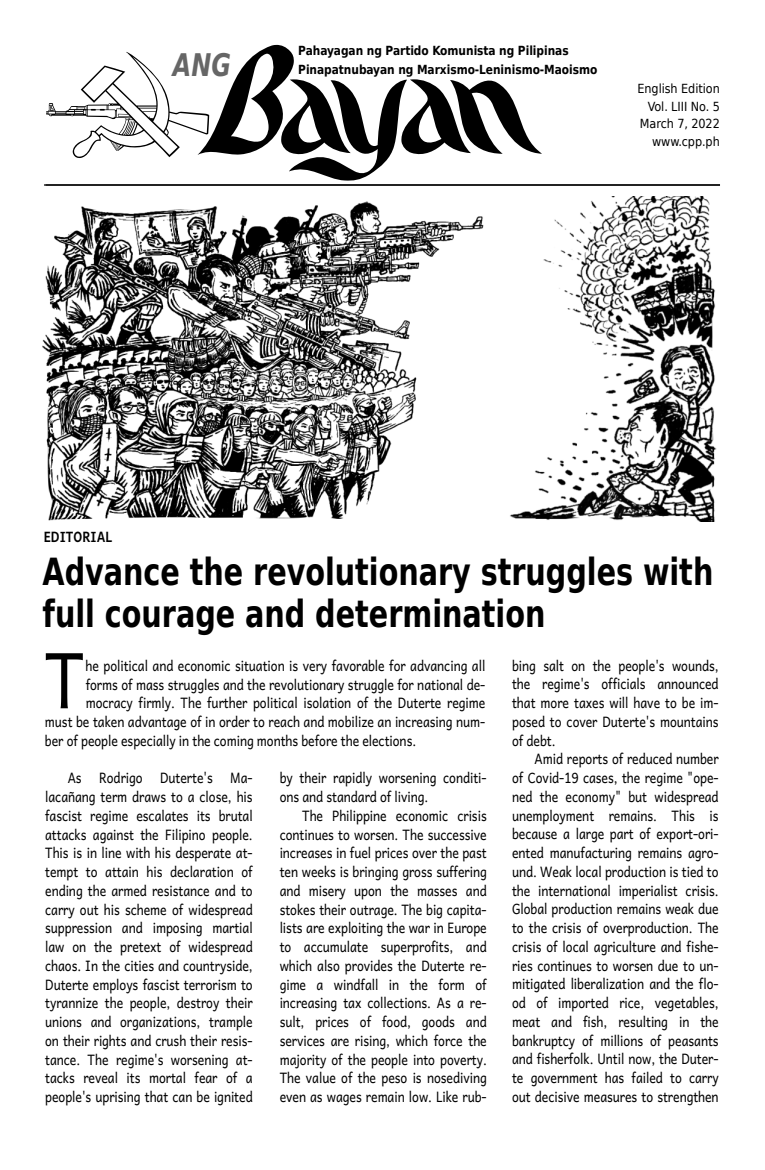
<style>
.page{position:relative;width:765px;height:1170px;background:#fff}
.page>*{position:absolute;margin:0;border:0;box-sizing:border-box;transform-origin:0 0}
.t1{font:77.25px "Andika New Basic";color:#000;scale:.85 1}
.t2{font:700 37.5px/42.5px "DejaVu Sans Condensed";color:#000;scale:.85 1}
.t3{font:italic 700 31.25px "DejaVu Sans Condensed";color:#666;scale:.85 1}
.t4{font:14.38px/18.8px "Andika New Basic";letter-spacing:-.005em;color:#000;text-align:justify;scale:.85 1}
.t5{font:700 14.38px "Andika New Basic";letter-spacing:-.005em;color:#000;scale:.85 1}
.t6{font:700 12.5px/18.8px "DejaVu Sans";letter-spacing:-.005em;color:#000;scale:.85 1}
.t7{font:12.5px/17.5px "DejaVu Sans";letter-spacing:-.005em;color:#000;text-align:right;scale:.9 1}
</style>
<div class="page">
<svg style="left:46px;top:52px;width:151px;height:106px"></svg>
<hr style="left:44px;top:184px;width:676px;height:2px;background:#000">
<svg style="left:197px;top:45px;width:345px;height:136px"></svg>
<img style="left:42px;top:197px;width:674px;height:325px">
<h3 class="t3" style="left:173px;top:47px;width:70px">ANG</h3>
<p class="t6" style="left:298px;top:41px;width:353px">Pahayagan ng Partido Komunista ng Pilipinas<br>Pinapatnubayan ng Marxismo-Leninismo-Maoismo</p>
<p class="t7" style="left:637px;top:80px;width:93px">English Edition<br>Vol. LIII No. 5<br>March 7, 2022 www.cpp.ph</p>
<p class="t5" style="left:44px;top:524px;width:82px">EDITORIAL</p>
<h2 class="t2" style="left:43px;top:551px;width:791px">Advance the revolutionary struggles with full courage and determination</h2>
<h1 class="t1" style="left:44px;top:614px;width:49px">T</h1>
<p class="t4" style="left:86px;top:655px;width:472px">he political and economic situation is very favorable for advancing all</p>
<p class="t4" style="left:512px;top:655px;width:245px">bing salt on the people's wounds, the regime's officials announced that more taxes will have to be im‐ posed to cover Duterte's mountains of debt.</p>
<p class="t4" style="left:512px;top:749px;width:245px;text-indent:22px">Amid reports of reduced number of Covid-19 cases, the regime "ope‐ ned the economy" but widespread unemployment remains. This is because a large part of export-ori‐ ented manufacturing remains agro‐ und. Weak local production is tied to the international imperialist crisis.<br>Global production remains weak due to the crisis of overproduction. The crisis of local agriculture and fishe‐ ries continues to worsen due to un‐ mitigated liberalization and the flo‐ od of imported rice, vegetables, meat and fish, resulting in the bankruptcy of millions of peasants and fisherfolk. Until now, the Duter‐ te government has failed to carry out decisive measures to strengthen</p>
<p class="t4" style="left:86px;top:674px;width:472px">forms of mass struggles and the revolutionary struggle for national de‐</p>
<p class="t4" style="left:86px;top:693px;width:472px">mocracy firmly. The further political isolation of the Duterte regime</p>
<p class="t4" style="left:45px;top:712px;width:520px">must be taken advantage of in order to reach and mobilize an increasing num‐</p>
<p class="t4" style="left:45px;top:730px;width:438px">ber of people especially in the coming months before the elections.</p>
<p class="t4" style="left:45px;top:768px;width:246px;text-indent:22px">As Rodrigo Duterte's Ma‐ lacañang term draws to a close, his fascist regime escalates its brutal attacks against the Filipino people.<br>This is in line with his desperate at‐ tempt to attain his declaration of ending the armed resistance and to carry out his scheme of widespread suppression and imposing martial law on the pretext of widespread chaos. In the cities and countryside, Duterte employs fascist terrorism to tyrannize the people, destroy their unions and organizations, trample on their rights and crush their resis‐ tance. The regime's worsening at‐ tacks reveal its mortal fear of a people's uprising that can be ignited</p>
<p class="t4" style="left:280px;top:768px;width:245px">by their rapidly worsening conditi‐ ons and standard of living.</p>
<p class="t4" style="left:280px;top:806px;width:245px;text-indent:22px">The Philippine economic crisis continues to worsen. The successive increases in fuel prices over the past ten weeks is bringing gross suffering and misery upon the masses and stokes their outrage. The big capita‐ lists are exploiting the war in Europe to accumulate superprofits, and which also provides the Duterte re‐ gime a windfall in the form of increasing tax collections. As a re‐ sult, prices of food, goods and services are rising, which force the majority of the people into poverty.<br>The value of the peso is nosediving even as wages remain low. Like rub‐</p>
</div>
